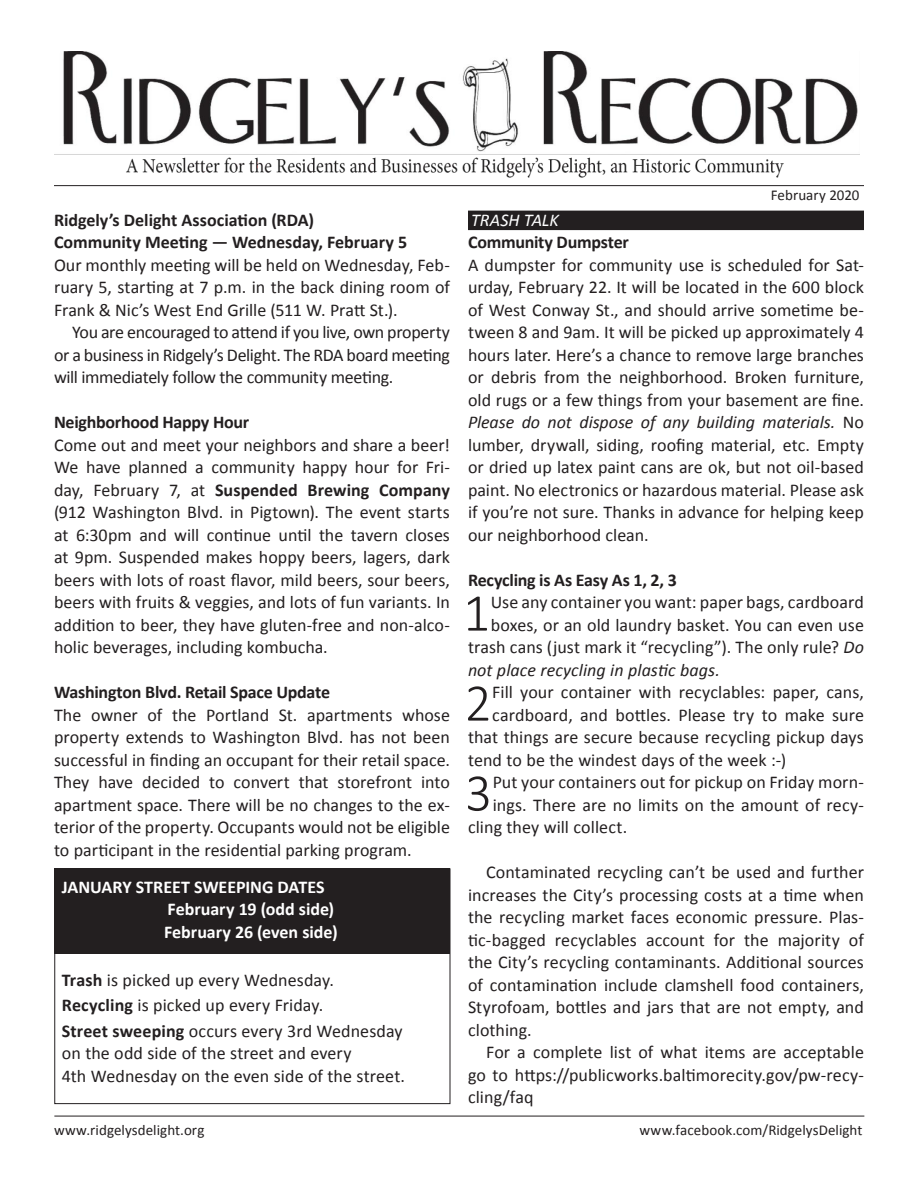
<style>
.page{position:relative;width:918px;height:1188px;background:#fff}
.page>*{position:absolute;margin:0;border:0;box-sizing:border-box;transform-origin:0 0}
.Ridgelys_body{font:300 53.4px "Calibri";color:#231f20}
.Ridgelys_body_no_ind{font:18px/22.5px "Calibri";color:#231f20;text-align:justify}
.Ridgelys_body-2{font:18px/22.5px "Calibri";letter-spacing:.005em;color:#231f20;text-align:justify}
.Ridgelys_body_no_ind-2{font:700 18px/22.5px "Calibri";letter-spacing:-.015em;color:#231f20}
.t1{font:700 18px "Calibri";color:#fff}
.Ridgelys_body-3{font:italic 18px "Calibri";letter-spacing:.005em;color:#231f20}
.Ridgelys_body_no_ind-3{font:italic 18px "Calibri";color:#fff}
.t2{font:15px "Calibri";letter-spacing:.005em;color:#231f20}
.s1{font-weight:700}
.s2{font-style:italic}
</style>
<div class="page">
<img style="left:54px;top:51px;width:806px;height:127px">
<div style="left:468px;top:211px;width:396px;height:19px;background:#231f20"></div>
<div style="left:54px;top:868px;width:396px;height:86px;background:#231f20"></div>
<hr style="left:54px;top:1116px;width:810px;height:1px;background:#231f20">
<hr style="left:54px;top:185px;width:810px;height:1px;background:#231f20">
<p class="Ridgelys_body_no_ind-2" style="left:54px;top:208px;width:355px">Ridgely’s Delight Association (RDA)<br>Community Meeting — Wednesday, February 5</p>
<p class="Ridgelys_body_no_ind" style="left:54px;top:253px;width:398px">Our monthly meeting will be held on Wednesday, Feb&shy;ruary 5, starting at 7 p.m. in the back dining room of Frank &amp; Nic’s West End Grille (511 W. Pratt St.).</p>
<p class="Ridgelys_body-2" style="left:54px;top:321px;width:397px;text-indent:18px">You are encouraged to attend if you live, own property or a business in Ridgely’s Delight. The RDA board meeting will immediately follow the community meeting.</p>
<p class="Ridgelys_body_no_ind-2" style="left:54px;top:411px;width:197px">Neighborhood Happy Hour</p>
<p class="Ridgelys_body_no_ind" style="left:54px;top:433px;width:397px">Come out and meet your neighbors and share a beer!<br>We have planned a community happy hour for Fri&shy;day, February 7, at <span class="s1">Suspended Brewing Company </span>(912 Washington Blvd. in Pigtown). The event starts at 6:30pm and will continue until the tavern closes at 9pm. Suspended makes hoppy beers, lagers, dark beers with lots of roast flavor, mild beers, sour beers, beers with fruits &amp; veggies, and lots of fun variants. In addition to beer, they have gluten-free and non-alco&shy;holic beverages, including kombucha.</p>
<p class="Ridgelys_body_no_ind-2" style="left:54px;top:681px;width:278px">Washington Blvd. Retail Space Update</p>
<p class="Ridgelys_body_no_ind" style="left:54px;top:703px;width:397px">The owner of the Portland St. apartments whose property extends to Washington Blvd. has not been successful in finding an occupant for their retail space.<br>They have decided to convert that storefront into apartment space. There will be no changes to the ex&shy;terior of the property. Occupants would not be eligible to participant in the residential parking program.</p>
<p class="t1" style="left:62px;top:875px;width:264px">JANUARY STREET SWEEPING DATES</p>
<p class="t1" style="left:168px;top:898px;width:168px">February 19 (odd side)</p>
<p class="t1" style="left:164px;top:920px;width:175px">February 26 (even side)</p>
<p class="Ridgelys_body-2" style="left:62px;top:968px;width:274px"><span class="s1">Trash</span> is picked up every Wednesday.</p>
<p class="Ridgelys_body-2" style="left:62px;top:994px;width:263px"><span class="s1">Recycling</span> is picked up every Friday.</p>
<p class="Ridgelys_body-2" style="left:62px;top:1019px;width:345px;text-align:left"><span class="s1">Street sweeping</span> occurs every 3rd Wednesday on the odd side of the street and every<br>4th Wednesday on the even side of the street.</p>
<p class="t2" style="left:771px;top:186px;width:90px">February 2020</p>
<p class="Ridgelys_body_no_ind-3" style="left:471px;top:207px;width:89px">TRASH TALK</p>
<p class="Ridgelys_body_no_ind-2" style="left:468px;top:231px;width:162px">Community Dumpster</p>
<p class="Ridgelys_body_no_ind" style="left:468px;top:253px;width:398px">A dumpster for community use is scheduled for Sat&shy;urday, February 22. It will be located in the 600 block of West Conway St., and should arrive sometime be&shy;tween 8 and 9am. It will be picked up approximately 4 hours later. Here’s a chance to remove large branches or debris from the neighborhood. Broken furniture, old rugs or a few things from your basement are fine.<br><span class="s2">Please do not dispose of any building materials.</span> No lumber, drywall, siding, roofing material, etc. Empty or dried up latex paint cans are ok, but not oil-based paint. No electronics or hazardous material. Please ask if you’re not sure. Thanks in advance for helping keep our neighborhood clean.</p>
<p class="Ridgelys_body_no_ind-2" style="left:468px;top:568px;width:210px">Recycling is As Easy As 1, 2, 3</p>
<p class="Ridgelys_body" style="left:463px;top:580px;width:29px">1</p>
<p class="Ridgelys_body-2" style="left:491px;top:591px;width:375px">Use any container you want: paper bags, cardboard</p>
<p class="Ridgelys_body-2" style="left:491px;top:613px;width:375px">boxes, or an old laundry basket. You can even use</p>
<p class="Ridgelys_body-2" style="left:468px;top:636px;width:397px">trash cans (just mark it “recycling”). The only rule? <span class="s2">Do</span></p>
<p class="Ridgelys_body-3" style="left:468px;top:657px;width:253px">not place recycling in plastic bags.</p>
<p class="Ridgelys_body" style="left:465px;top:670px;width:29px">2</p>
<p class="Ridgelys_body-2" style="left:492px;top:681px;width:373px">Fill your container with recyclables: paper, cans,</p>
<p class="Ridgelys_body-2" style="left:492px;top:703px;width:373px">cardboard, and bottles. Please try to make sure</p>
<p class="Ridgelys_body-2" style="left:468px;top:726px;width:397px">that things are secure because recycling pickup days</p>
<p class="Ridgelys_body-2" style="left:468px;top:748px;width:320px">tend to be the windest days of the week :-)</p>
<p class="Ridgelys_body" style="left:465px;top:760px;width:29px">3</p>
<p class="Ridgelys_body-2" style="left:493px;top:771px;width:373px">Put your containers out for pickup on Friday morn-</p>
<p class="Ridgelys_body-2" style="left:493px;top:793px;width:373px">ings. There are no limits on the amount of recy-</p>
<p class="Ridgelys_body-2" style="left:468px;top:816px;width:161px">cling they will collect.</p>
<p class="Ridgelys_body-2" style="left:468px;top:861px;width:398px;text-indent:18px">Contaminated recycling can’t be used and further increases the City’s processing costs at a time when the recycling market faces economic pressure. Plas&shy;tic-bagged recyclables account for the majority of the City’s recycling contaminants. Additional sources of contamination include clamshell food containers, Styrofoam, bottles and jars that are not empty, and clothing.</p>
<p class="Ridgelys_body-2" style="left:468px;top:1041px;width:398px;text-indent:18px">For a complete list of what items are acceptable go to https://publicworks.baltimorecity.gov/pw-recy&shy;cling/faq</p>
<p class="t2" style="left:54px;top:1121px;width:152px">www.ridgelysdelight.org</p>
<p class="t2" style="left:640px;top:1121px;width:224px">www.facebook.com/RidgelysDelight</p>
</div>
